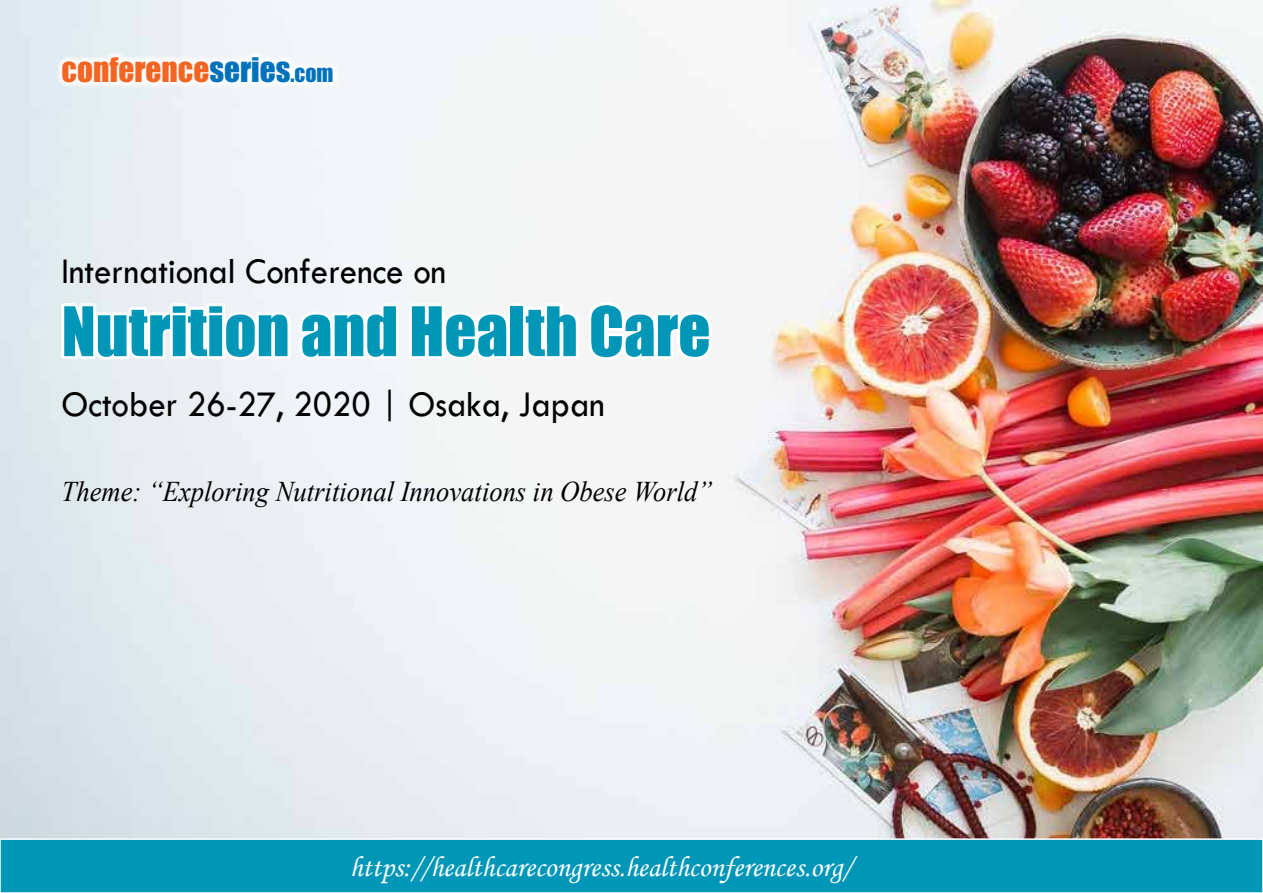
<style>
.page{position:relative;width:1263px;height:893px;background:#fff}
.page>*{position:absolute;margin:0;border:0;box-sizing:border-box;transform-origin:0 0}
.t1{font:63px "Impact";color:#0096b8}
.t2{font:37.5px "Tw Cen";color:#000;scale:.93 1}
.t3{font:31.2px "Impact";color:#f26522}
.t4{font:29.1px "Monotype Corsiva";color:#fff}
.t5{font:italic 28.5px "Times New Roman";color:#000;scale:.93 1}
.s1{color:#0072bc}
.s2{font-size:21.9px;color:#0072bc}
</style>
<div class="page">
<img style="left:0;top:0;width:1263px;height:838px">
<svg style="left:54px;top:50px;width:286px;height:40px"></svg>
<div style="left:0;top:838px;width:1263px;height:55px;background:#0096b8"></div>
<svg style="left:58px;top:292px;width:454px;height:75px"></svg>
<svg style="left:520px;top:298px;width:196px;height:67px"></svg>
<p class="t3" style="left:62px;top:46px;width:273px">conference<span class="s1">series</span><span class="s2">.com</span></p>
<p class="t2" style="left:62px;top:249px;width:415px">International Conference on</p>
<h1 class="t1" style="left:62px;top:283px;width:650px">Nutrition and Health Care</h1>
<p class="t2" style="left:62px;top:382px;width:585px">October 26-27, 2020 | Osaka, Japan</p>
<p class="t5" style="left:62px;top:472px;width:701px">Theme: “Exploring Nutritional Innovations in Obese World”</p>
<p class="t4" style="left:350px;top:849px;width:504px">https://healthcarecongress.healthconferences.org/</p>
</div>
